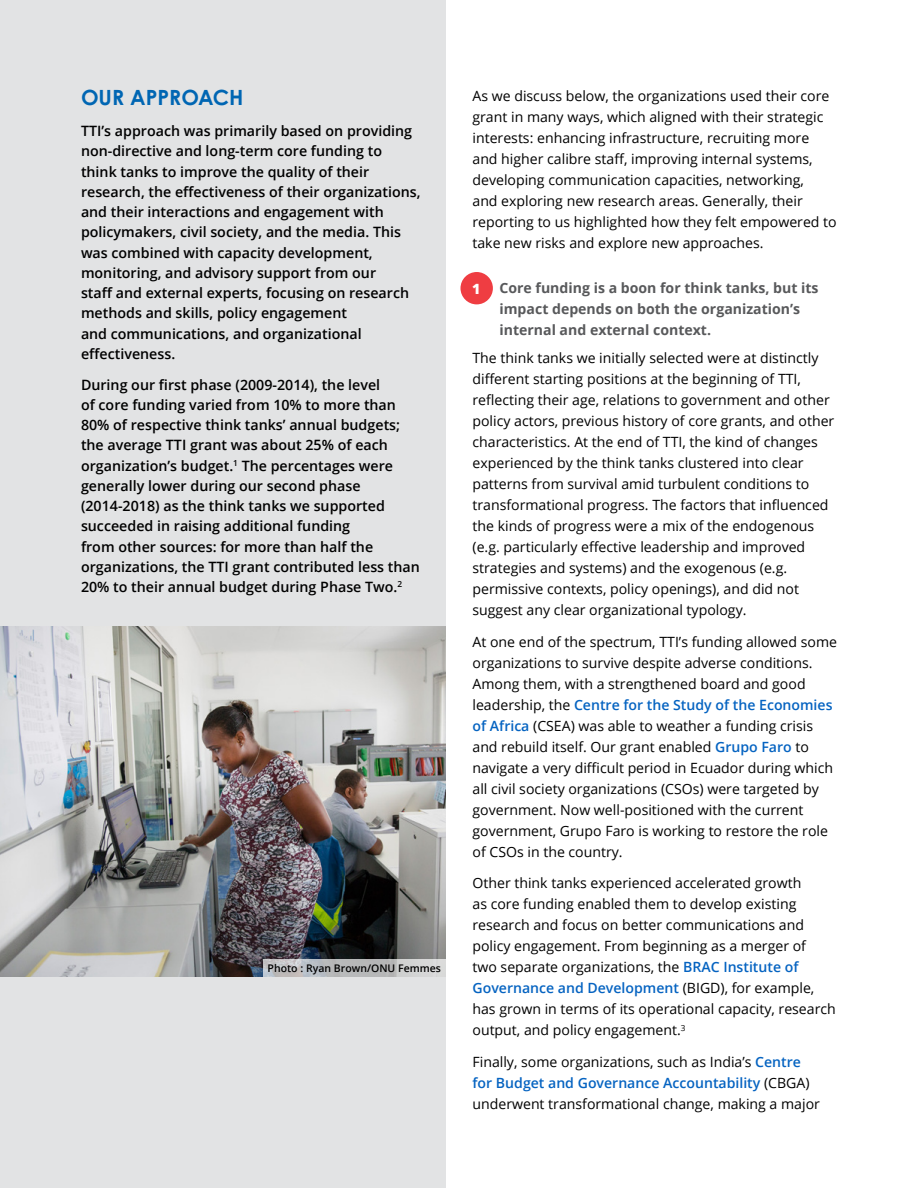
<style>
.page{position:relative;width:918px;height:1188px;background:#fff}
.page>*{position:absolute;margin:0;border:0;box-sizing:border-box;transform-origin:0 0}
.H2_boxed{font:700 21px "Century Gothic Pro";color:#0066b3}
.P_boxed_semi_bold{font:600 14.25px/20.2px "Open Sans";color:#000}
.t1{font:14.1px/21px "Open Sans";color:#000}
.NL{font:700 14.1px/21px "Open Sans";color:#58595b}
.NL-2{font:800 14.1px "Open Sans";color:#fff}
.t2{font:600 10.5px "Open Sans";color:#000}
.s1{font-weight:600;color:#0563c1}
</style>
<div class="page">
<div style="left:0;top:0;width:446px;height:1188px;background:#e2e3e4"></div>
<div style="left:460px;top:272px;width:33px;height:32px;background:#ef3d42;border-radius:50%"></div>
<img style="left:0;top:626px;width:446px;height:351px">
<svg style="left:263px;top:960px;width:183px;height:17px"></svg>
<p class="H2_boxed" style="left:81px;top:85px;width:164px">OUR APPROACH</p>
<p class="P_boxed_semi_bold" style="left:81px;top:121px;width:341px">TTI’s approach was primarily based on providing non-directive and long-term core funding to think tanks to improve the quality of their research, the effectiveness of their organizations, and their interactions and engagement with policymakers, civil society, and the media. This was combined with capacity development, monitoring, and advisory support from our<br>staff and external experts, focusing on research methods and skills, policy engagement<br>and communications, and organizational effectiveness.</p>
<p class="P_boxed_semi_bold" style="left:81px;top:374px;width:340px">During our first phase (2009-2014), the level<br>of core funding varied from 10% to more than 80% of respective think tanks’ annual budgets; the average TTI grant was about 25% of each organization’s budget.<sup>1</sup> The percentages were generally lower during our second phase (2014‑2018) as the think tanks we supported succeeded in raising additional funding<br>from other sources: for more than half the organizations, the TTI grant contributed less than 20% to their annual budget during Phase Two.<sup>2</sup></p>
<p class="t2" style="left:268px;top:961px;width:175px">Photo : Ryan Brown/ONU Femmes</p>
<p class="t1" style="left:472px;top:85px;width:366px">As we discuss below, the organizations used their core grant in many ways, which aligned with their strategic interests: enhancing infrastructure, recruiting more and higher calibre staff, improving internal systems, developing communication capacities, networking,<br>and exploring new research areas. Generally, their reporting to us highlighted how they felt empowered to take new risks and explore new approaches.</p>
<p class="NL" style="left:500px;top:277px;width:321px">Core funding is a boon for think tanks, but its impact depends on both the organization’s internal and external context.</p>
<p class="t1" style="left:472px;top:347px;width:363px">The think tanks we initially selected were at distinctly different starting positions at the beginning of TTI, reflecting their age, relations to government and other policy actors, previous history of core grants, and other characteristics. At the end of TTI, the kind of changes experienced by the think tanks clustered into clear patterns from survival amid turbulent conditions to transformational progress. The factors that influenced the kinds of progress were a mix of the endogenous (e.g. particularly effective leadership and improved strategies and systems) and the exogenous (e.g. permissive contexts, policy openings), and did not suggest any clear organizational typology.</p>
<p class="t1" style="left:472px;top:631px;width:366px">At one end of the spectrum, TTI’s funding allowed some organizations to survive despite adverse conditions.<br>Among them, with a strengthened board and good leadership, the <span class="s1">Centre for the Study of the Economies of Africa</span> (CSEA) was able to weather a funding crisis and rebuild itself. Our grant enabled <span class="s1">Grupo Faro</span> to navigate a very difficult period in Ecuador during which all civil society organizations (CSOs) were targeted by government. Now well-positioned with the current government, Grupo Faro is working to restore the role of CSOs in the country.</p>
<p class="t1" style="left:472px;top:872px;width:365px">Other think tanks experienced accelerated growth<br>as core funding enabled them to develop existing research and focus on better communications and policy engagement. From beginning as a merger of<br>two separate organizations, the <span class="s1">BRAC Institute of Governance and Development</span> (BIGD), for example, has grown in terms of its operational capacity, research output, and policy engagement.<sup>3</sup></p>
<p class="t1" style="left:472px;top:1051px;width:349px">Finally, some organizations, such as India’s <span class="s1">Centre for Budget and Governance Accountability</span> (CBGA) underwent transformational change, making a major</p>
<p class="NL-2" style="left:472px;top:278px;width:10px">1</p>
</div>
